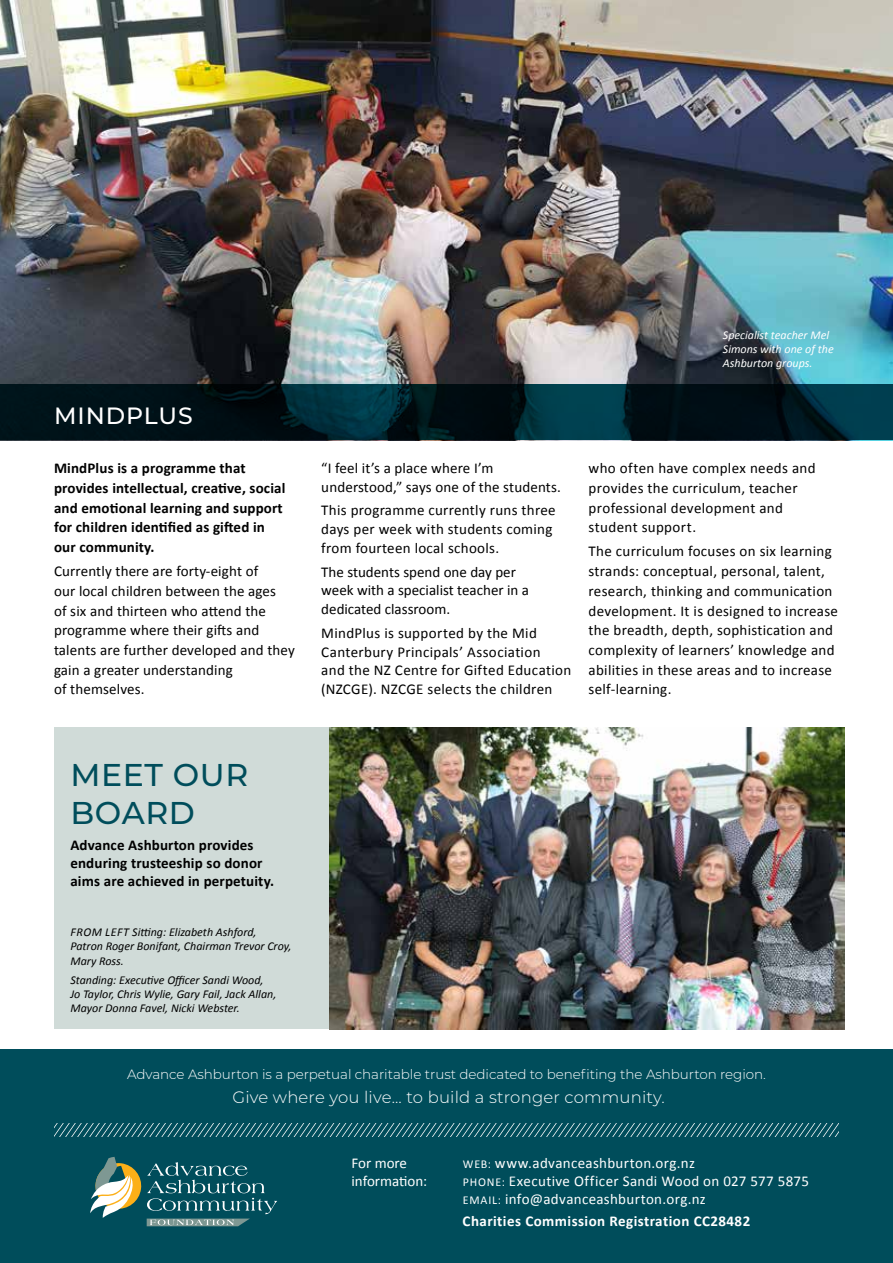
<style>
.page{position:relative;width:893px;height:1263px;background:#fff}
.page>*{position:absolute;margin:0;border:0;box-sizing:border-box;transform-origin:0 0}
.t1{font:500 31.5px/37.8px "Montserrat";letter-spacing:.02em;color:#004d5b}
.t2{font:500 23.55px "Montserrat";letter-spacing:.04em;color:#fff}
.t3{font:300 16.5px "Montserrat";letter-spacing:.01em;color:#fff}
.t4{font:15px/19.6px "Calibri";letter-spacing:.02em;color:#000}
.t5{font:700 15px/19.6px "Calibri";letter-spacing:.01em;color:#000}
.t6{font:15px/18px "Calibri";letter-spacing:.02em;color:#fff}
.t7{font:15px/18.9px "Calibri";color:#000}
.t8{font:700 15px "Calibri";letter-spacing:.03em;color:#fff}
.t9{font:15px/18px "Calibri";color:#fff}
.t10{font:300 13.5px "Montserrat";letter-spacing:-.005em;color:#fff}
.t11{font:italic 12px/14.4px "Calibri";color:#000}
.t12{font:italic 12px/14.4px "Calibri";color:#fff}
.s1{font-size:12px}
</style>
<div class="page">
<img style="left:0;top:0;width:893px;height:385px">
<svg style="left:0;top:385px;width:893px;height:55px;background:#001c25"></svg>
<div style="left:54px;top:727px;width:791px;height:302px;background:#d0dbd8"></div>
<div style="left:0;top:1050px;width:893px;height:213px;background:#004d5b"></div>
<svg style="left:54px;top:1123px;width:785px;height:13px"></svg>
<svg style="left:90px;top:1157px;width:187px;height:69px"></svg>
<img style="left:330px;top:727px;width:515px;height:302px">
<h2 class="t2" style="left:54px;top:399px;width:140px">MINDPLUS</h2>
<p class="t5" style="left:54px;top:458px;width:233px">MindPlus is a programme that provides intellectual, creative, social and emotional learning and support for children identified as gifted in our community.</p>
<p class="t4" style="left:54px;top:561px;width:242px">Currently there are forty-eight of<br>our local children between the ages<br>of six and thirteen who attend the programme where their gifts and talents are further developed and they gain a greater understanding<br>of themselves.</p>
<h1 class="t1" style="left:70px;top:754px;width:179px">MEET OUR<br>BOARD</h1>
<p class="t5" style="left:70px;top:836px;width:205px;line-height:18px">Advance Ashburton provides enduring trusteeship so donor aims are achieved in perpetuity.</p>
<p class="t11" style="left:70px;top:924px;width:223px">FROM LEFT Sitting: Elizabeth Ashford,<br>Patron Roger Bonifant, Chairman Trevor Croy,<br>Mary Ross.</p>
<p class="t11" style="left:70px;top:972px;width:207px">Standing: Executive Officer Sandi Wood,<br>Jo Taylor, Chris Wylie, Gary Fail, Jack Allan,<br>Mayor Donna Favel, Nicki Webster.</p>
<p class="t12" style="left:723px;top:327px;width:112px">Specialist teacher Mel<br>Simons with one of the<br>Ashburton groups.</p>
<p class="t4" style="left:321px;top:459px;width:241px;line-height:18.9px">“I feel it’s a place where I’m understood,” says one of the students.</p>
<p class="t4" style="left:321px;top:501px;width:236px;line-height:18.9px">This programme currently runs three days per week with students coming from fourteen local schools.</p>
<p class="t7" style="left:321px;top:562px;width:209px">The students spend one day per week with a specialist teacher in a dedicated classroom.</p>
<p class="t4" style="left:321px;top:623px;width:252px;line-height:18.9px">MindPlus is supported by the Mid Canterbury Principals’ Association<br>and the NZ Centre for Gifted Education (NZCGE). NZCGE selects the children</p>
<p class="t4" style="left:589px;top:459px;width:228px">who often have complex needs and provides the curriculum, teacher professional development and student support.</p>
<p class="t4" style="left:589px;top:542px;width:251px">The curriculum focuses on six learning strands: conceptual, personal, talent, research, thinking and communication development. It is designed to increase the breadth, depth, sophistication and complexity of learners’ knowledge and abilities in these areas and to increase self-learning.</p>
<p class="t10" style="left:127px;top:1065px;width:640px">Advance Ashburton is a perpetual charitable trust dedicated to benefiting the Ashburton region.</p>
<p class="t3" style="left:232px;top:1086px;width:434px">Give where you live... to build a stronger community.</p>
<p class="t9" style="left:351px;top:1154px;width:77px">For more information:</p>
<p class="t6" style="left:463px;top:1154px;width:348px"><span class="s1">WEB:</span> www.advanceashburton.org.nz<br><span class="s1">PHONE:</span> Executive Officer Sandi Wood on 027 577 5875<br><span class="s1">EMAIL:</span> info@advanceashburton.org.nz</p>
<p class="t8" style="left:463px;top:1212px;width:289px">Charities Commission Registration CC28482</p>
</div>
